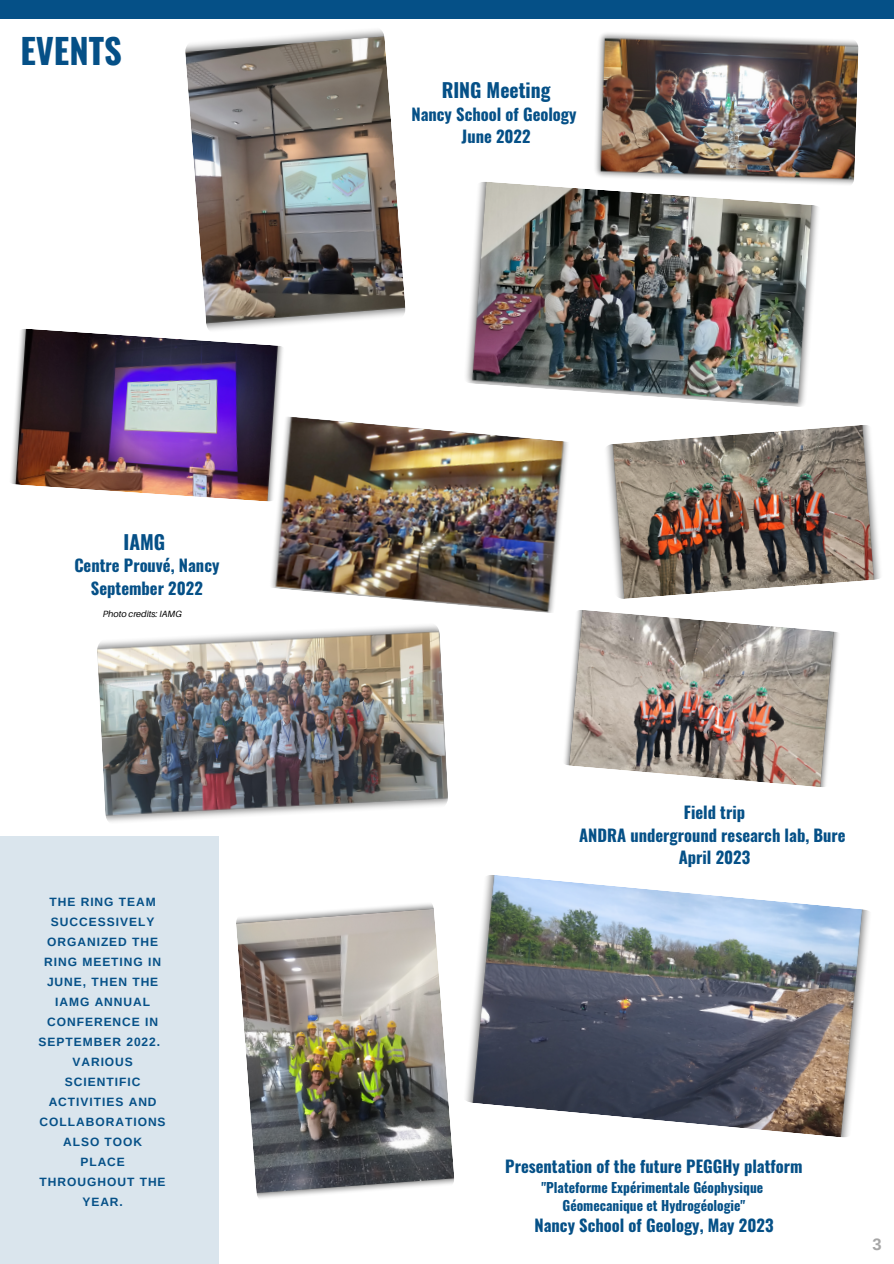
<style>
.page{position:relative;width:894px;height:1264px;background:#fff}
.page>*{position:absolute;margin:0;border:0;box-sizing:border-box;transform-origin:0 0}
.t1{font:700 34.5px "Oswald";color:#055087}
.t2{font:700 19.5px "Oswald";color:#055087}
.t3{font:700 16.5px "Oswald";color:#055087}
.t4{font:700 16.5px "Arimo";color:#a6a6a6}
.t5{font:700 13.5px "Oswald";color:#055087}
.t6{font:700 12px/20px "Arimo";letter-spacing:.08em;color:#055087;text-align:center}
.t7{font:italic 9px "Aileron";color:#000}
</style>
<div class="page">
<div style="left:0;top:0;width:893px;height:19px;background:#055087"></div>
<img style="left:466px;top:182px;width:352px;height:225px">
<img style="left:185px;top:29px;width:221px;height:299px">
<img style="left:581px;top:33px;width:277px;height:157px">
<img style="left:606px;top:425px;width:275px;height:174px">
<img style="left:564px;top:610px;width:275px;height:177px">
<img style="left:465px;top:875px;width:405px;height:263px">
<img style="left:236px;top:903px;width:218px;height:295px">
<img style="left:97px;top:625px;width:351px;height:197px">
<img style="left:11px;top:328px;width:272px;height:173px">
<img style="left:260px;top:415px;width:320px;height:199px">
<div style="left:0;top:836px;width:219px;height:427px;background:#dae5ed"></div>
<p class="t1" style="left:20px;top:24px;width:103px">EVENTS</p>
<p class="t2" style="left:123px;top:526px;width:43px">IAMG</p>
<p class="t3" style="left:74px;top:552px;width:147px">Centre Prouvé, Nancy</p>
<p class="t3" style="left:91px;top:575px;width:113px">September 2022</p>
<p class="t7" style="left:103px;top:608px;width:81px">Photo credits: IAMG</p>
<p class="t6" style="left:39px;top:891px;width:128px">THE RING TEAM<br>SUCCESSIVELY<br>ORGANIZED THE<br>RING MEETING IN<br>JUNE, THEN THE<br>IAMG ANNUAL<br>CONFERENCE IN<br>SEPTEMBER 2022.<br>VARIOUS<br>SCIENTIFIC<br>ACTIVITIES AND<br>COLLABORATIONS<br>ALSO TOOK<br>PLACE<br>THROUGHOUT THE<br>YEAR.</p>
<p class="t2" style="left:441px;top:75px;width:110px">RING Meeting</p>
<p class="t3" style="left:411px;top:101px;width:167px">Nancy School of Geology</p>
<p class="t3" style="left:461px;top:123px;width:70px">June 2022</p>
<p class="t3" style="left:683px;top:799px;width:63px">Field trip</p>
<p class="t3" style="left:579px;top:822px;width:268px">ANDRA underground research lab, Bure</p>
<p class="t3" style="left:678px;top:844px;width:73px">April 2023</p>
<p class="t3" style="left:505px;top:1153px;width:299px">Presentation of the future PEGGHy platform</p>
<p class="t5" style="left:541px;top:1176px;width:223px">"Plateforme Expérimentale Géophysique</p>
<p class="t5" style="left:562px;top:1194px;width:184px">Géomecanique et Hydrogéologie"</p>
<p class="t3" style="left:534px;top:1212px;width:240px">Nancy School of Geology, May 2023</p>
<p class="t4" style="left:872px;top:1235px;width:11px">3</p>
</div>
